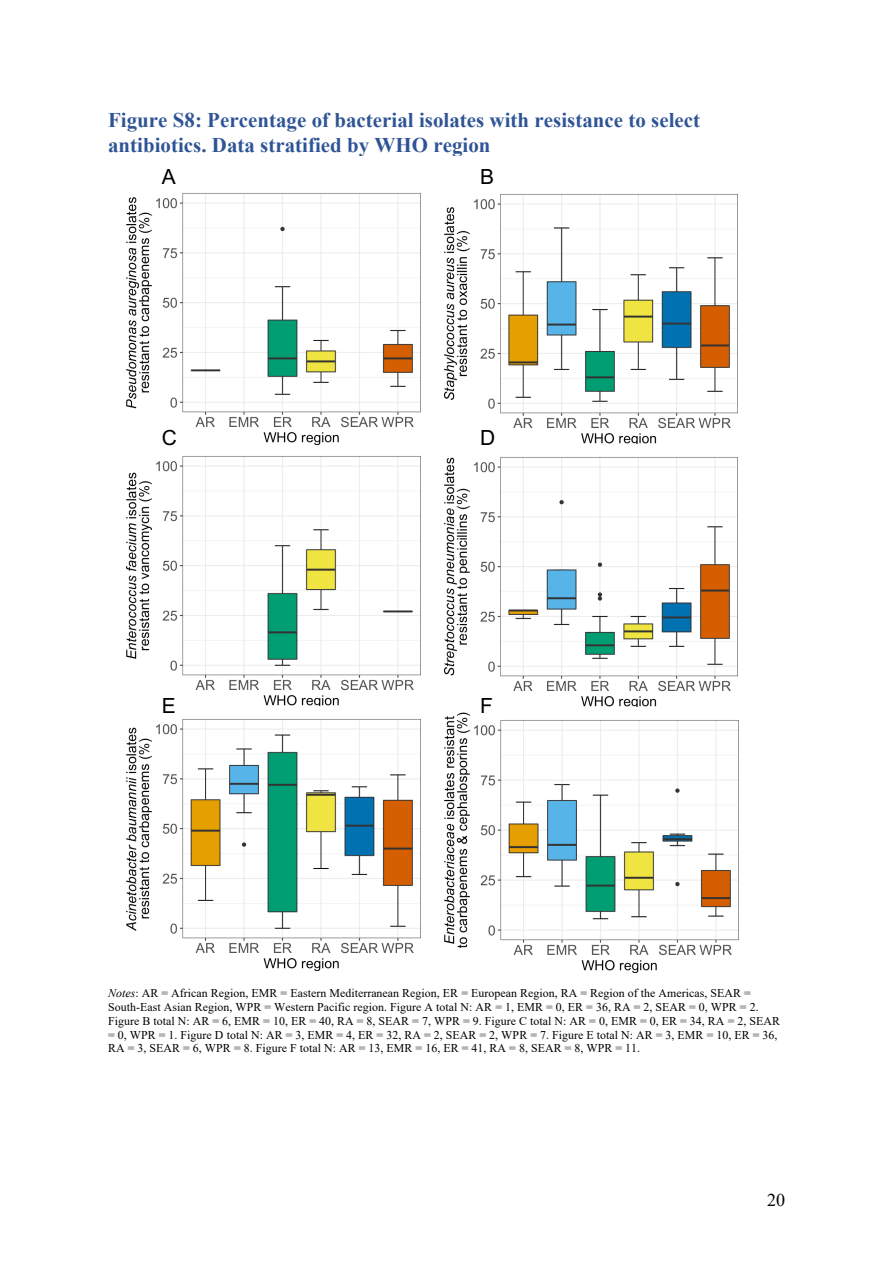
<style>
.page{position:relative;width:893px;height:1263px;background:#fff}
.page>*{position:absolute;margin:0;border:0;box-sizing:border-box;transform-origin:0 0}
.t1{font:21px "Arial";color:#000}
.t2{font:700 20.85px/24.2px "Times New Roman";letter-spacing:.005em;color:#2f5496}
.t3{font:18px "Times New Roman";color:#000}
.t4{font:11.85px/13.8px "Times New Roman";letter-spacing:.005em;color:#000}
.s1{font-style:italic}
</style>
<div class="page">
<img style="left:126px;top:193px;width:294px;height:513px">
<img style="left:444px;top:194px;width:294px;height:778px">
<img style="left:126px;top:719px;width:294px;height:252px">
<h2 class="t2" style="left:108px;top:108px;width:593px">Figure S8: Percentage of bacterial isolates with resistance to select antibiotics. Data stratified by WHO region</h2>
<h1 class="t1" style="left:162px;top:165px;width:15px">A</h1>
<h1 class="t1" style="left:480px;top:165px;width:15px">B</h1>
<h1 class="t1" style="left:162px;top:426px;width:17px">C</h1>
<h1 class="t1" style="left:480px;top:426px;width:17px">D</h1>
<h1 class="t1" style="left:162px;top:694px;width:15px">E</h1>
<h1 class="t1" style="left:480px;top:694px;width:14px">F</h1>
<p class="t4" style="left:108px;top:986px;width:673px"><span class="s1">Notes</span>: AR = African Region, EMR = Eastern Mediterranean Region, ER = European Region, RA = Region of the Americas, SEAR = South-East Asian Region, WPR = Western Pacific region. Figure A total N: AR = 1, EMR = 0, ER = 36, RA = 2, SEAR = 0, WPR = 2.<br>Figure B total N: AR = 6, EMR = 10, ER = 40, RA = 8, SEAR = 7, WPR = 9. Figure C total N: AR = 0, EMR = 0, ER = 34, RA = 2, SEAR = 0, WPR = 1. Figure D total N: AR = 3, EMR = 4, ER = 32, RA = 2, SEAR = 2, WPR = 7. Figure E total N: AR = 3, EMR = 10, ER = 36, RA = 3, SEAR = 6, WPR = 8. Figure F total N: AR = 13, EMR = 16, ER = 41, RA = 8, SEAR = 8, WPR = 11.</p>
<h3 class="t3" style="left:767px;top:1190px;width:19px">20</h3>
</div>
